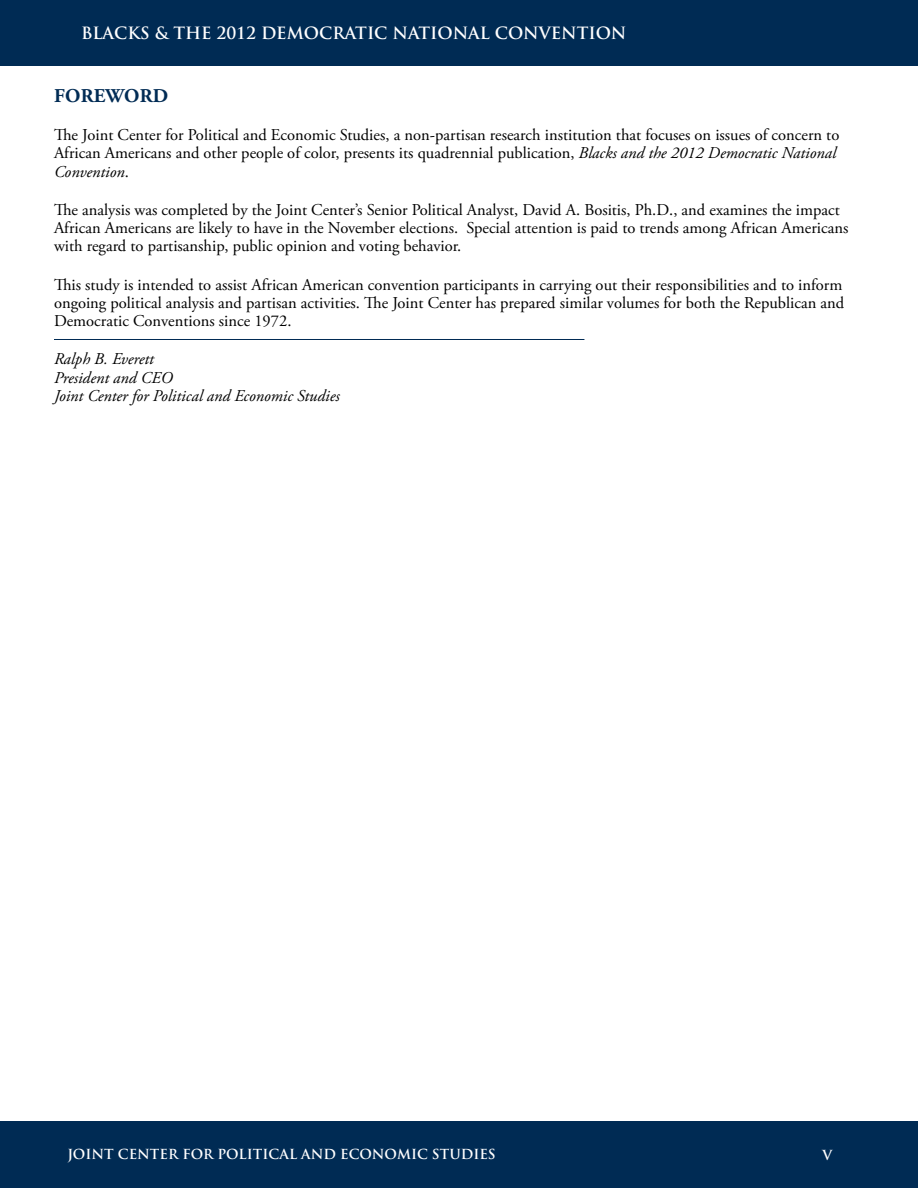
<style>
.page{position:relative;width:918px;height:1188px;background:#fff}
.page>*{position:absolute;margin:0;border:0;box-sizing:border-box;transform-origin:0 0}
.t1{font:700 19.5px "Adobe Garamond Pro";letter-spacing:.015em;color:#002b54}
.t2{font:16.5px/18.1px "Adobe Garamond Pro";color:#000}
.t3{font:italic 16.5px/18.1px "Adobe Garamond Pro";color:#000}
.t4{font:700 16.5px "Trajan Pro";color:#fff}
.t5{font:700 13.5px "Trajan Pro";color:#fff}
.s1{font-style:italic}
</style>
<div class="page">
<hr style="left:0;top:1121px;width:1px;height:67px;background:#002b54">
<div style="left:0;top:1122px;width:918px;height:66px;background:#002b54"></div>
<div style="left:0;top:0;width:918px;height:66px;background:#002b54"></div>
<hr style="left:54px;top:339px;width:530px;height:1px;background:#002b54">
<p class="t4" style="left:81px;top:23px;width:547px">BLACKS &amp; THE 2012 DEMOCRATIC NATIONAL CONVENTION</p>
<p class="t1" style="left:54px;top:84px;width:116px">FOREWORD</p>
<p class="t2" style="left:54px;top:127px;width:787px">The Joint Center for Political and Economic Studies, a non-partisan research institution that focuses on issues of concern to<br>African Americans and other people of color, presents its quadrennial publication, <span class="s1">Blacks and the 2012 Democratic National<br>Convention</span>.</p>
<p class="t2" style="left:54px;top:201px;width:796px">The analysis was completed by the Joint Center’s Senior Political Analyst, David A. Bositis, Ph.D., and examines the impact<br>African Americans are likely to have in the November elections. Special attention is paid to trends among African Americans with regard to partisanship, public opinion and voting behavior.</p>
<p class="t2" style="left:54px;top:276px;width:792px;text-align:justify">This study is intended to assist African American convention participants in carrying out their responsibilities and to inform ongoing political analysis and partisan activities. The Joint Center has prepared similar volumes for both the Republican and Democratic Conventions since 1972.</p>
<p class="t3" style="left:54px;top:351px;width:287px">Ralph B. Everett<br>President and CEO<br>Joint Center for Political and Economic Studies</p>
<p class="t5" style="left:68px;top:1146px;width:430px">JOINT CENTER FOR POLITICAL AND ECONOMIC STUDIES</p>
<p class="t5" style="left:822px;top:1147px;width:11px">V</p>
</div>
